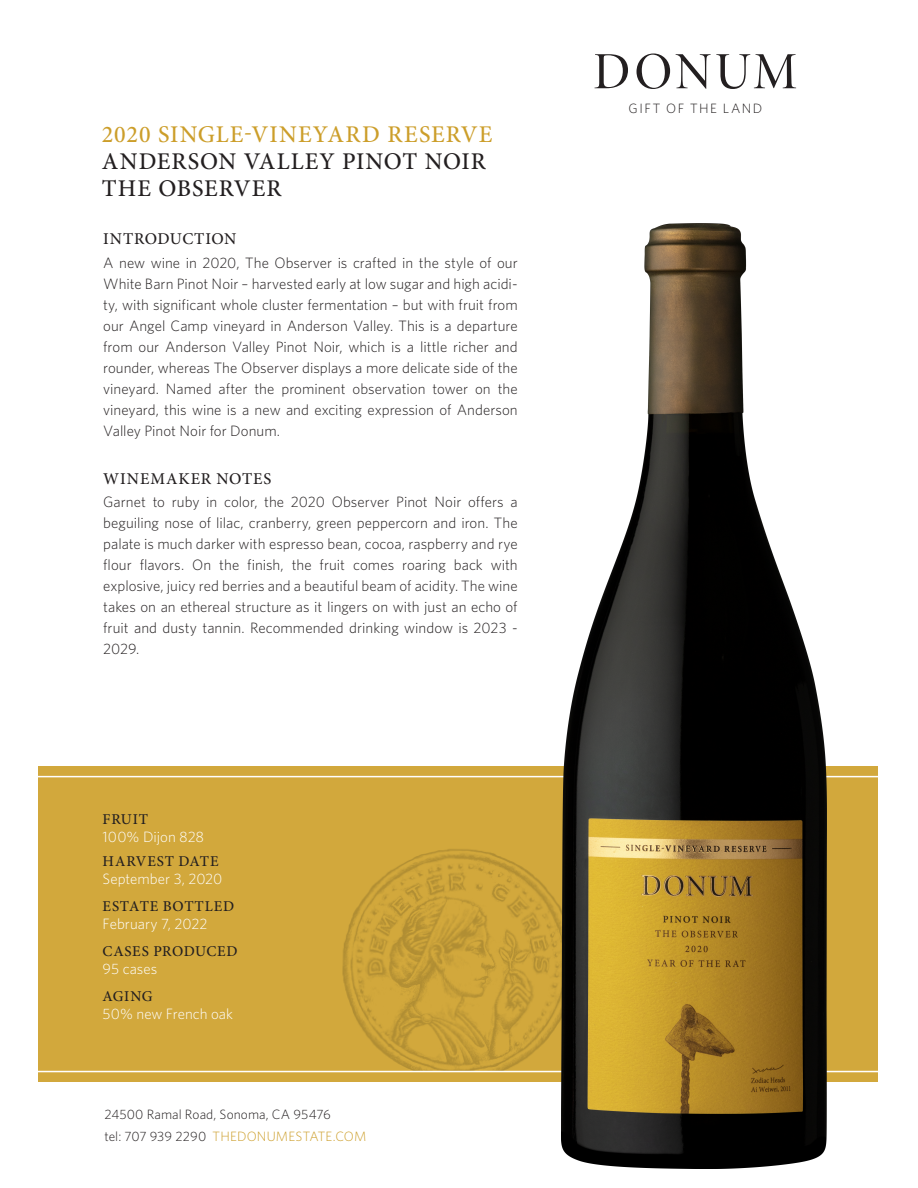
<style>
.page{position:relative;width:918px;height:1188px;background:#fff}
.page>*{position:absolute;margin:0;border:0;box-sizing:border-box;transform-origin:0 0}
.t1{font:500 24px/27px "Minion Pro";letter-spacing:.04em;color:#231f20}
.t2{font:500 24px "Minion Pro";letter-spacing:.04em;color:#cc9e2a}
.t3{font:500 16.5px "Minion Pro";letter-spacing:.05em;color:#231f20}
.t4{font:500 16.5px "Minion Pro";letter-spacing:.025em;color:#231f20}
.t5{font:300 15px/21px "Whitney";color:#231f20;text-align:justify}
.t6{font:300 15px "Whitney";letter-spacing:.005em;color:#fff}
.t7{font:500 15px "Minion Pro";letter-spacing:.045em;color:#231f20}
.t8{font:300 13.5px/22.5px "Whitney";letter-spacing:.01em;color:#231f20}
.t9{font:300 13.5px "Whitney";letter-spacing:.115em;color:#231f20}
.s1{color:#cc9e2a}
</style>
<div class="page">
<div style="left:38px;top:767px;width:840px;height:315px;background:#d2a83c"></div>
<img style="left:337px;top:849px;width:147px;height:222px">
<hr style="left:36px;top:776px;width:844px;height:1px;background:#fff">
<hr style="left:35px;top:1071px;width:845px;height:1px;background:#fff">
<svg style="left:595px;top:54px;width:33px;height:34px"></svg>
<svg style="left:676px;top:54px;width:120px;height:35px"></svg>
<svg style="left:637px;top:54px;width:33px;height:35px"></svg>
<img style="left:484px;top:223px;width:394px;height:946px">
<h1 class="t2" style="left:102px;top:118px;width:392px">2020 SINGLE-VINEYARD RESERVE</h1>
<h1 class="t1" style="left:102px;top:147px;width:386px">ANDERSON VALLEY PINOT NOIR<br>THE OBSERVER</h1>
<p class="t4" style="left:103px;top:228px;width:135px">INTRODUCTION</p>
<p class="t5" style="left:103px;top:252px;width:416px">A new wine in 2020, The Observer is crafted in the style of our White Barn Pinot Noir – harvested early at low sugar and high acidi&shy;ty, with significant whole cluster fermentation – but with fruit from our Angel Camp vineyard in Anderson Valley. This is a departure from our Anderson Valley Pinot Noir, which is a little richer and rounder, whereas The Observer displays a more delicate side of the vineyard. Named after the prominent observation tower on the vineyard, this wine is a new and exciting expression of Anderson Valley Pinot Noir for Donum.</p>
<p class="t3" style="left:103px;top:468px;width:170px">WINEMAKER NOTES</p>
<p class="t5" style="left:103px;top:491px;width:416px">Garnet to ruby in color, the 2020 Observer Pinot Noir offers a beguiling nose of lilac, cranberry, green peppercorn and iron. The palate is much darker with espresso bean, cocoa, raspberry and rye flour flavors. On the finish, the fruit comes roaring back with explosive, juicy red berries and a beautiful beam of acidity. The wine takes on an ethereal structure as it lingers on with just an echo of fruit and dusty tannin. Recommended drinking window is 2023 - 2029.</p>
<p class="t7" style="left:103px;top:809px;width:47px">FRUIT</p>
<p class="t6" style="left:103px;top:827px;width:103px">100% Dijon 828</p>
<p class="t7" style="left:103px;top:851px;width:117px">HARVEST DATE</p>
<p class="t6" style="left:103px;top:869px;width:121px">September 3, 2020</p>
<p class="t7" style="left:103px;top:896px;width:133px">ESTATE BOTTLED</p>
<p class="t6" style="left:103px;top:914px;width:106px">February 7, 2022</p>
<p class="t7" style="left:103px;top:941px;width:136px">CASES PRODUCED</p>
<p class="t6" style="left:103px;top:959px;width:56px">95 cases</p>
<p class="t7" style="left:103px;top:986px;width:52px">AGING</p>
<p class="t6" style="left:103px;top:1004px;width:132px">50% new French oak</p>
<p class="t8" style="left:104px;top:1102px;width:263px">24500 Ramal Road, Sonoma, CA 95476<br>tel: 707 939 2290 <span class="s1">THEDONUMESTATE.COM</span></p>
<p class="t9" style="left:629px;top:100px;width:135px">GIFT OF THE LAND</p>
</div>
